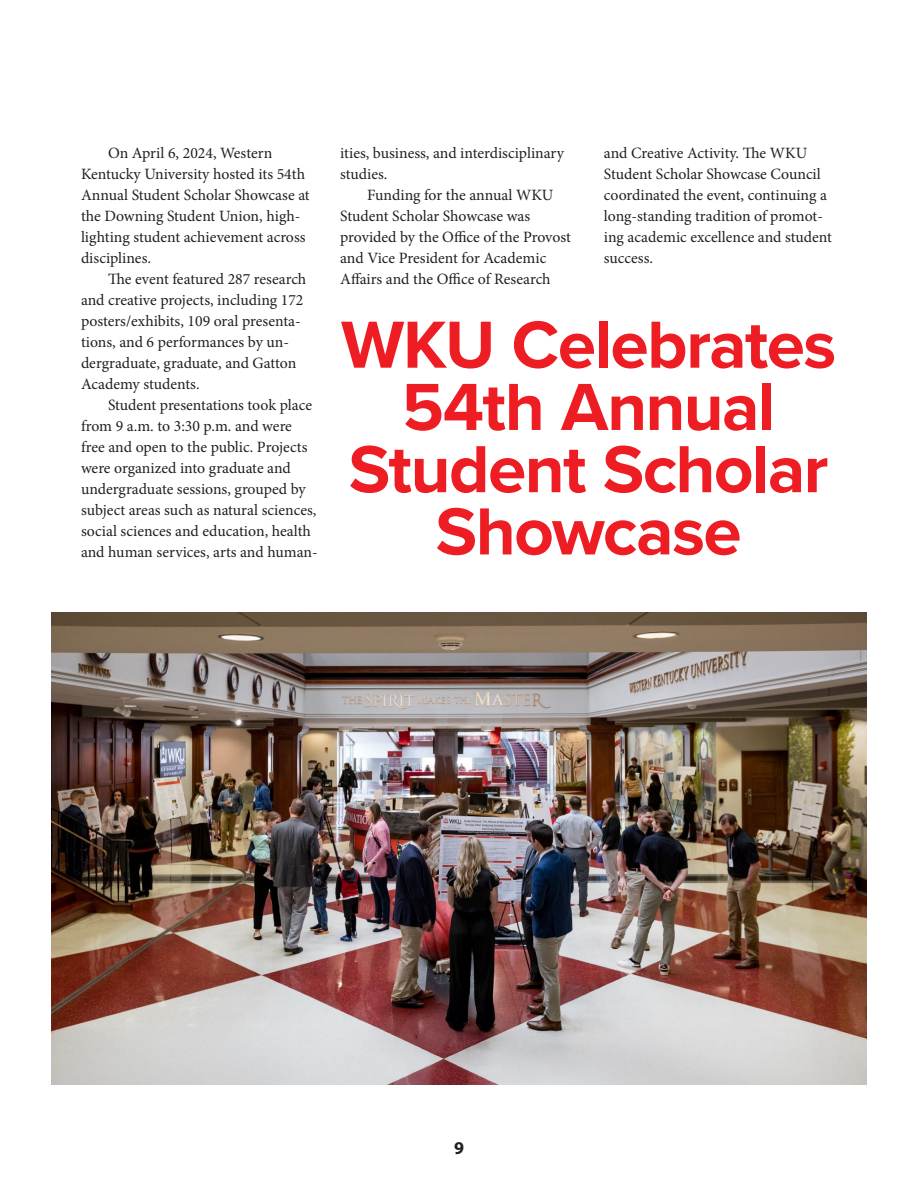
<style>
.page{position:relative;width:918px;height:1188px;background:#fff}
.page>*{position:absolute;margin:0;border:0;box-sizing:border-box;transform-origin:0 0}
.Title_-_Slight_Smaller{font:700 69px/62.2px "Proxima Nova";letter-spacing:-.025em;color:#ee1d23;text-align:center}
.t1{font:700 18px "Myriad Pro";color:#231f20}
.Body_-_Minion_Pro{font:15.75px/21px "Minion Pro";color:#231f20}
</style>
<div class="page">
<img style="left:51px;top:612px;width:816px;height:473px">
<p class="Body_-_Minion_Pro" style="left:81px;top:143px;width:230px;text-indent:27px">On April 6, 2024, Western<br>Kentucky University hosted its 54th<br>Annual Student Scholar Showcase at the Downing Student Union, high&shy;lighting student achievement across disciplines.</p>
<p class="Body_-_Minion_Pro" style="left:81px;top:269px;width:227px;text-indent:27px">The event featured 287 research and creative projects, including 172 posters/exhibits, 109 oral presenta&shy;tions, and 6 performances by un&shy;dergraduate, graduate, and Gatton<br>Academy students.</p>
<p class="Body_-_Minion_Pro" style="left:81px;top:395px;width:238px;text-indent:27px">Student presentations took place from 9 a.m. to 3:30 p.m. and were free and open to the public. Projects were organized into graduate and undergraduate sessions, grouped by subject areas such as natural sciences, social sciences and education, health and human services, arts and human-</p>
<p class="Body_-_Minion_Pro" style="left:340px;top:143px;width:225px">ities, business, and interdisciplinary studies.</p>
<p class="Body_-_Minion_Pro" style="left:340px;top:185px;width:232px;text-indent:27px">Funding for the annual WKU<br>Student Scholar Showcase was provided by the Office of the Provost and Vice President for Academic<br>Affairs and the Office of Research</p>
<p class="Body_-_Minion_Pro" style="left:604px;top:143px;width:230px">and Creative Activity. The WKU<br>Student Scholar Showcase Council coordinated the event, continuing a long-standing tradition of promot&shy;ing academic excellence and student success.</p>
<p class="Title_-_Slight_Smaller" style="left:341px;top:312px;width:497px">WKU Celebrates<br>54th Annual<br>Student Scholar<br>Showcase</p>
<p class="t1" style="left:454px;top:1136px;width:11px">9</p>
</div>
